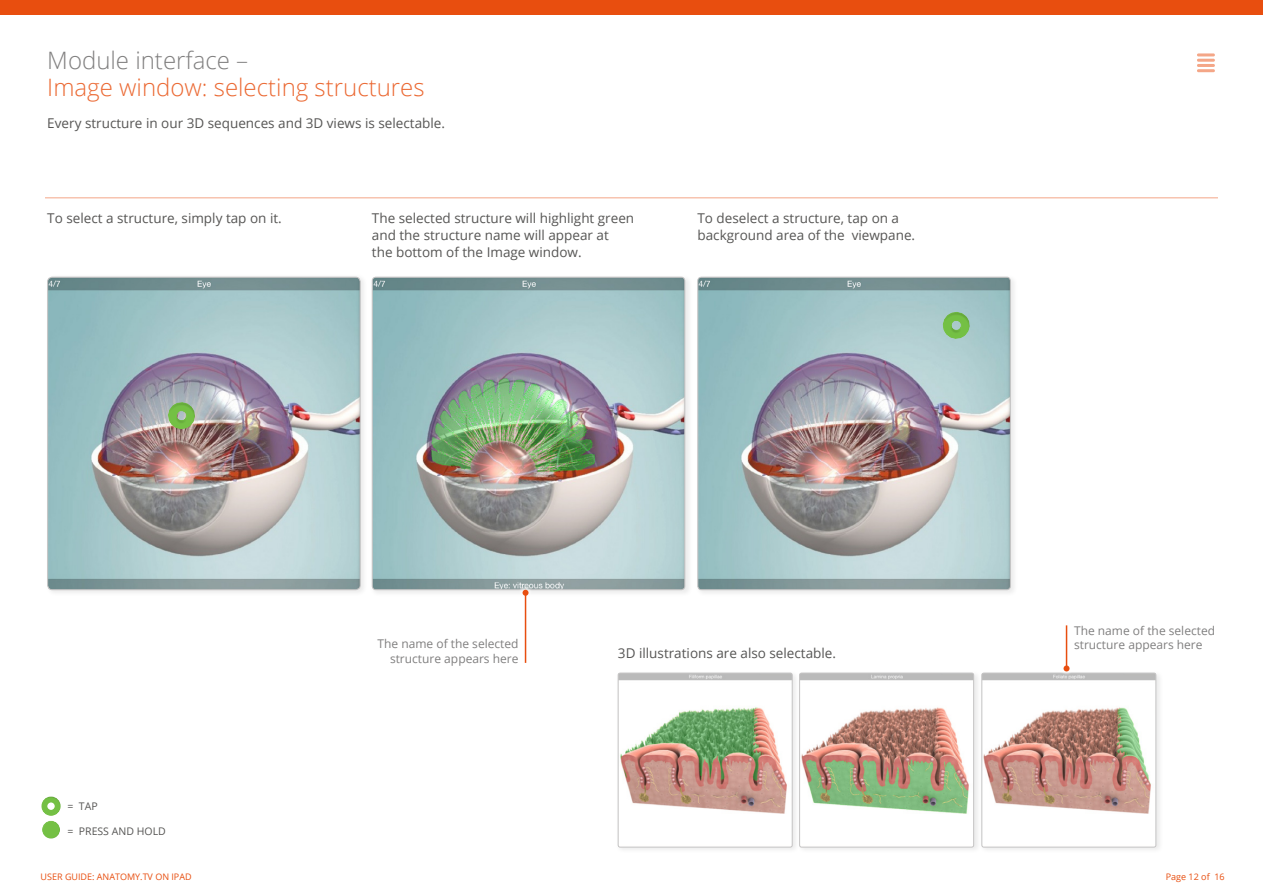
<style>
.page{position:relative;width:1263px;height:893px;background:#fff}
.page>*{position:absolute;margin:0;border:0;box-sizing:border-box;transform-origin:0 0}
.PAGE_HEADING_LARGE{font:300 24px/27px "Open Sans";color:#eb6933}
.Body{font:13.5px/17.2px "Open Sans";color:#565554}
.CALLOUT_SMALL{font:12px/14.4px "Open Sans";color:#807f7f;text-align:right}
.t1{font:10.5px "Open Sans";color:#565554}
.t2{font:9px "Open Sans";color:#e84e0f}
.s1{color:#807f7f}
</style>
<div class="page">
<div style="left:0;top:0;width:1263px;height:15px;background:#e84e0f"></div>
<svg style="left:1194px;top:50px;width:24px;height:24px"></svg>
<hr style="left:1197px;top:53px;width:18px;height:3px;background:#f4a687;border-radius:2px">
<hr style="left:1197px;top:64px;width:18px;height:3px;background:#f4a687;border-radius:2px">
<hr style="left:1197px;top:59px;width:18px;height:3px;background:#f4a687;border-radius:2px">
<hr style="left:1197px;top:69px;width:18px;height:3px;background:#f4a687;border-radius:2px">
<div style="left:45px;top:274px;width:324px;height:323px;background:#000;opacity:.08"></div>
<img style="left:48px;top:277px;width:312px;height:313px">
<div style="left:47px;top:277px;width:314px;height:313px;border:1px solid #c4c3c3;border-radius:5px"></div>
<div style="left:616px;top:670px;width:184px;height:184px;background:#000;opacity:.08"></div>
<img style="left:618px;top:673px;width:174px;height:174px">
<div style="left:618px;top:673px;width:174px;height:174px;border:1px solid #c4c3c3;border-radius:2px"></div>
<div style="left:797px;top:670px;width:185px;height:184px;background:#000;opacity:.08"></div>
<img style="left:801px;top:673px;width:173px;height:174px">
<div style="left:799px;top:673px;width:175px;height:174px;border:1px solid #c4c3c3;border-radius:2px"></div>
<div style="left:979px;top:670px;width:185px;height:184px;background:#000;opacity:.08"></div>
<img style="left:982px;top:673px;width:174px;height:174px">
<div style="left:982px;top:673px;width:174px;height:174px;border:1px solid #c4c3c3;border-radius:2px"></div>
<div style="left:370px;top:274px;width:323px;height:323px;background:#000;opacity:.08"></div>
<img style="left:372px;top:277px;width:313px;height:313px">
<div style="left:372px;top:277px;width:313px;height:313px;border:1px solid #c4c3c3;border-radius:4px"></div>
<div style="left:695px;top:274px;width:323px;height:323px;background:#000;opacity:.08"></div>
<img style="left:698px;top:277px;width:312px;height:313px">
<div style="left:697px;top:277px;width:314px;height:313px;border:1px solid #c4c3c3;border-radius:4px"></div>
<svg style="left:162px;top:396px;width:41px;height:41px;background:#9eae8a"></svg>
<svg style="left:937px;top:305px;width:41px;height:41px;background:#98c5a3"></svg>
<div style="left:41px;top:193px;width:1181px;height:9px;background:#fff;opacity:.54"></div>
<hr style="left:45px;top:197px;width:1173px;height:1px;background:#f4a687">
<div style="left:518px;top:585px;width:14px;height:82px;background:#fff;opacity:.54"></div>
<hr style="left:525px;top:593px;width:1px;height:70px;background:#e84e0f">
<svg style="left:522px;top:590px;width:6px;height:6px"></svg>
<div style="left:1059px;top:621px;width:14px;height:55px;background:#fff;opacity:.54"></div>
<hr style="left:1066px;top:625px;width:1px;height:43px;background:#e84e0f">
<svg style="left:1063px;top:665px;width:6px;height:6px"></svg>
<div style="left:41px;top:819px;width:15px;height:20px;background:#fff;opacity:.25"></div>
<div style="left:45px;top:820px;width:17px;height:20px;background:#000;opacity:.15"></div>
<div style="left:39px;top:800px;width:21px;height:17px;background:#fff;opacity:.25"></div>
<div style="left:41px;top:794px;width:20px;height:18px;background:#000;opacity:.15"></div>
<p class="PAGE_HEADING_LARGE" style="left:47px;top:46px;width:379px"><span class="s1">Module interface –<br></span>Image window: selecting structures</p>
<p class="Body" style="left:47px;top:114px;width:399px">Every structure in our 3D sequences and 3D views is selectable.</p>
<p class="Body" style="left:47px;top:209px;width:236px">To select a structure, simply tap on it.</p>
<p class="Body" style="left:372px;top:209px;width:264px">The selected structure will highlight green and the structure name will appear at<br>the bottom of the Image window.</p>
<p class="Body" style="left:697px;top:209px;width:219px">To deselect a structure, tap on a background area of the viewpane.</p>
<p class="t1" style="left:67px;top:799px;width:32px">= TAP</p>
<p class="t1" style="left:67px;top:824px;width:100px">= PRESS AND HOLD</p>
<p class="t2" style="left:41px;top:871px;width:153px">USER GUIDE: ANATOMY.TV ON IPAD</p>
<p class="CALLOUT_SMALL" style="left:377px;top:637px;width:143px">The name of the selected structure appears here</p>
<p class="Body" style="left:618px;top:644px;width:220px">3D illustrations are also selectable.</p>
<p class="CALLOUT_SMALL" style="left:1074px;top:623px;width:143px;text-align:left">The name of the selected structure appears here</p>
<p class="t2" style="left:1166px;top:871px;width:60px">Page 12 of 16</p>
</div>
